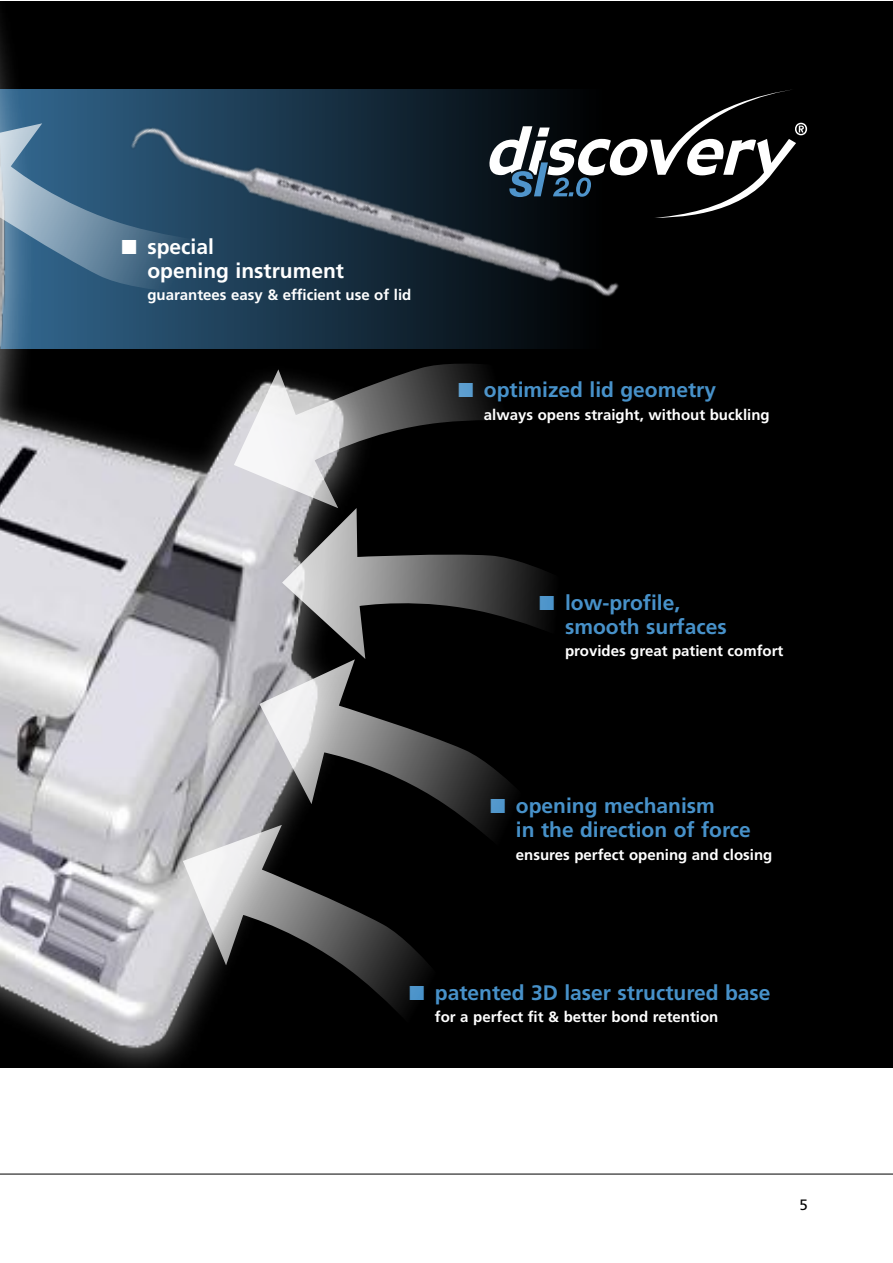
<style>
.page{position:relative;width:893px;height:1263px;background:#fff}
.page>*{position:absolute;margin:0;border:0;box-sizing:border-box;transform-origin:0 0}
.t1{font:700 21px/24px "Frutiger LT Std";color:#4791c9}
.t2{font:700 21px/24px "Frutiger LT Std";color:#fff}
.t3{font:700 15px "Frutiger LT Std";color:#fff}
.t4{font:15px "Frutiger LT Std";color:#000}
.s1{font-family:"Monotype Sorts";font-weight:400;font-size:19.5px}
</style>
<div class="page">
<hr style="left:0;top:1174px;width:892px;height:1px;background:#000">
<div style="left:0;top:1px;width:892px;height:1066px;background:#000"></div>
<img style="left:0;top:26px;width:411px;height:1042px">
<svg style="left:0;top:123px;width:101px;height:173px;background:#5c819e"></svg>
<svg style="left:259px;top:659px;width:254px;height:179px"></svg>
<svg style="left:282px;top:508px;width:266px;height:151px"></svg>
<svg style="left:234px;top:500px;width:177px;height:8px"></svg>
<svg style="left:183px;top:825px;width:295px;height:242px"></svg>
<svg style="left:639px;top:89px;width:168px;height:129px"></svg>
<img style="left:101px;top:26px;width:538px;height:474px">
<h1 class="t2" style="left:147px;top:235px;width:198px;text-indent:-26px"><span class="s1">N</span> special<br>opening instrument</h1>
<p class="t3" style="left:147px;top:286px;width:265px">guarantees easy &amp; efficient use of lid</p>
<h1 class="t1" style="left:458px;top:378px;width:259px"><span class="s1">N</span> optimized lid geometry</h1>
<p class="t3" style="left:484px;top:406px;width:287px">always opens straight, without buckling</p>
<h1 class="t1" style="left:565px;top:591px;width:163px;text-indent:-26px"><span class="s1">N</span> low-profile, smooth surfaces</h1>
<p class="t3" style="left:565px;top:642px;width:220px">provides great patient comfort</p>
<h1 class="t1" style="left:516px;top:794px;width:236px;text-indent:-26px"><span class="s1">N</span> opening mechanism<br>in the direction of force</h1>
<p class="t3" style="left:516px;top:846px;width:258px">ensures perfect opening and closing</p>
<h1 class="t1" style="left:409px;top:981px;width:363px"><span class="s1">N</span> patented 3D laser structured base</h1>
<p class="t3" style="left:435px;top:1008px;width:285px">for a perfect fit &amp; better bond retention</p>
<p class="t4" style="left:800px;top:1196px;width:10px">5</p>
</div>
